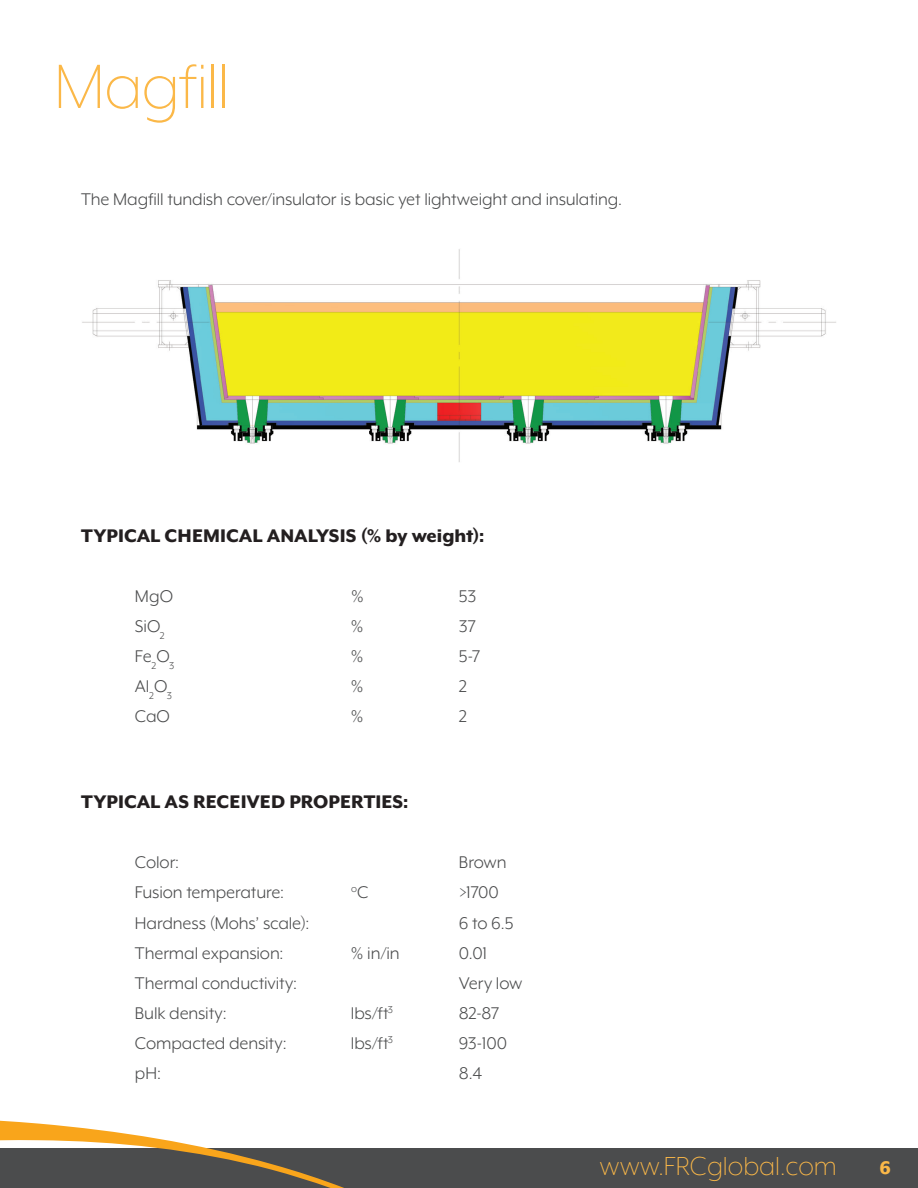
<style>
.page{position:relative;width:918px;height:1188px;background:#fff}
.page>*{position:absolute;margin:0;border:0;box-sizing:border-box;transform-origin:0 0}
.Page_product_header{font:300 72px "Mr Eaves XL Mod OT";letter-spacing:-.01em;color:#fbb848}
.t1{font:300 30px "Mr Eaves XL Mod OT";color:#fbb848}
.Subheading_black{font:800 21px "Mr Eaves XL Mod OT";letter-spacing:.005em;color:#231f20}
.Subheading_yellow{font:800 21px "Mr Eaves XL Mod OT";color:#fbb848}
.Body_text_gray{font:19.5px "Mr Eaves XL Mod OT";letter-spacing:-.005em;color:#4b4c4d}
.Body_text_gray-2{font:11.4px "Mr Eaves XL Mod OT";color:#4b4c4d}
.s1{font-size:19.5px}
</style>
<div class="page">
<img style="left:82px;top:249px;width:754px;height:213px">
<div style="left:0;top:1148px;width:918px;height:40px;background:#4b4c4d"></div>
<svg style="left:0;top:1121px;width:344px;height:67px"></svg>
<p class="Page_product_header" style="left:54px;top:50px;width:177px">Magfill</p>
<p class="Body_text_gray" style="left:81px;top:189px;width:543px">The Magfill tundish cover/insulator is basic yet lightweight and insulating.</p>
<p class="Subheading_black" style="left:81px;top:525px;width:405px">TYPICAL CHEMICAL ANALYSIS (% by weight):</p>
<p class="Body_text_gray" style="left:135px;top:586px;width:40px">MgO</p>
<p class="Body_text_gray" style="left:351px;top:586px;width:14px">%</p>
<p class="Body_text_gray" style="left:459px;top:586px;width:19px">53</p>
<p class="Body_text_gray" style="left:135px;top:616px;width:31px">SiO<sub>2</sub></p>
<p class="Body_text_gray" style="left:351px;top:616px;width:14px">%</p>
<p class="Body_text_gray" style="left:459px;top:616px;width:19px">37</p>
<p class="Body_text_gray" style="left:135px;top:647px;width:41px">Fe<sub>2</sub>O<sub>3</sub></p>
<p class="Body_text_gray" style="left:351px;top:647px;width:14px">%</p>
<p class="Body_text_gray" style="left:459px;top:647px;width:23px">5-7</p>
<p class="Body_text_gray" style="left:135px;top:677px;width:39px">Al<sub>2</sub>O<sub>3</sub></p>
<p class="Body_text_gray" style="left:351px;top:677px;width:14px">%</p>
<p class="Body_text_gray" style="left:459px;top:677px;width:10px">2</p>
<p class="Body_text_gray" style="left:135px;top:707px;width:37px">CaO</p>
<p class="Body_text_gray" style="left:351px;top:707px;width:14px">%</p>
<p class="Body_text_gray" style="left:459px;top:707px;width:10px">2</p>
<p class="Subheading_black" style="left:81px;top:791px;width:329px">TYPICAL AS RECEIVED PROPERTIES:</p>
<p class="Body_text_gray" style="left:135px;top:853px;width:46px">Color:</p>
<p class="Body_text_gray" style="left:459px;top:853px;width:49px">Brown</p>
<p class="Body_text_gray" style="left:135px;top:883px;width:150px">Fusion temperature:</p>
<p class="Body_text_gray-2" style="left:351px;top:883px;width:19px">o<span class="s1">C</span></p>
<p class="Body_text_gray" style="left:459px;top:883px;width:41px">&gt;1700</p>
<p class="Body_text_gray" style="left:135px;top:913px;width:176px">Hardness (Mohs’ scale):</p>
<p class="Body_text_gray" style="left:459px;top:913px;width:56px">6 to 6.5</p>
<p class="Body_text_gray" style="left:135px;top:943px;width:150px">Thermal expansion:</p>
<p class="Body_text_gray" style="left:351px;top:943px;width:50px">% in/in</p>
<p class="Body_text_gray" style="left:459px;top:943px;width:30px">0.01</p>
<p class="Body_text_gray" style="left:135px;top:973px;width:164px">Thermal conductivity:</p>
<p class="Body_text_gray" style="left:459px;top:973px;width:65px">Very low</p>
<p class="Body_text_gray" style="left:135px;top:1003px;width:93px">Bulk density:</p>
<p class="Body_text_gray" style="left:351px;top:1003px;width:44px">lbs/ft<sup>3</sup></p>
<p class="Body_text_gray" style="left:459px;top:1003px;width:42px">82-87</p>
<p class="Body_text_gray" style="left:135px;top:1034px;width:153px">Compacted density:</p>
<p class="Body_text_gray" style="left:351px;top:1034px;width:44px">lbs/ft<sup>3</sup></p>
<p class="Body_text_gray" style="left:459px;top:1034px;width:50px">93-100</p>
<p class="Body_text_gray" style="left:135px;top:1064px;width:27px">pH:</p>
<p class="Body_text_gray" style="left:459px;top:1064px;width:25px">8.4</p>
<p class="t1" style="left:600px;top:1150px;width:239px">www.FRCglobal.com</p>
<p class="Subheading_yellow" style="left:879px;top:1158px;width:13px">6</p>
</div>
